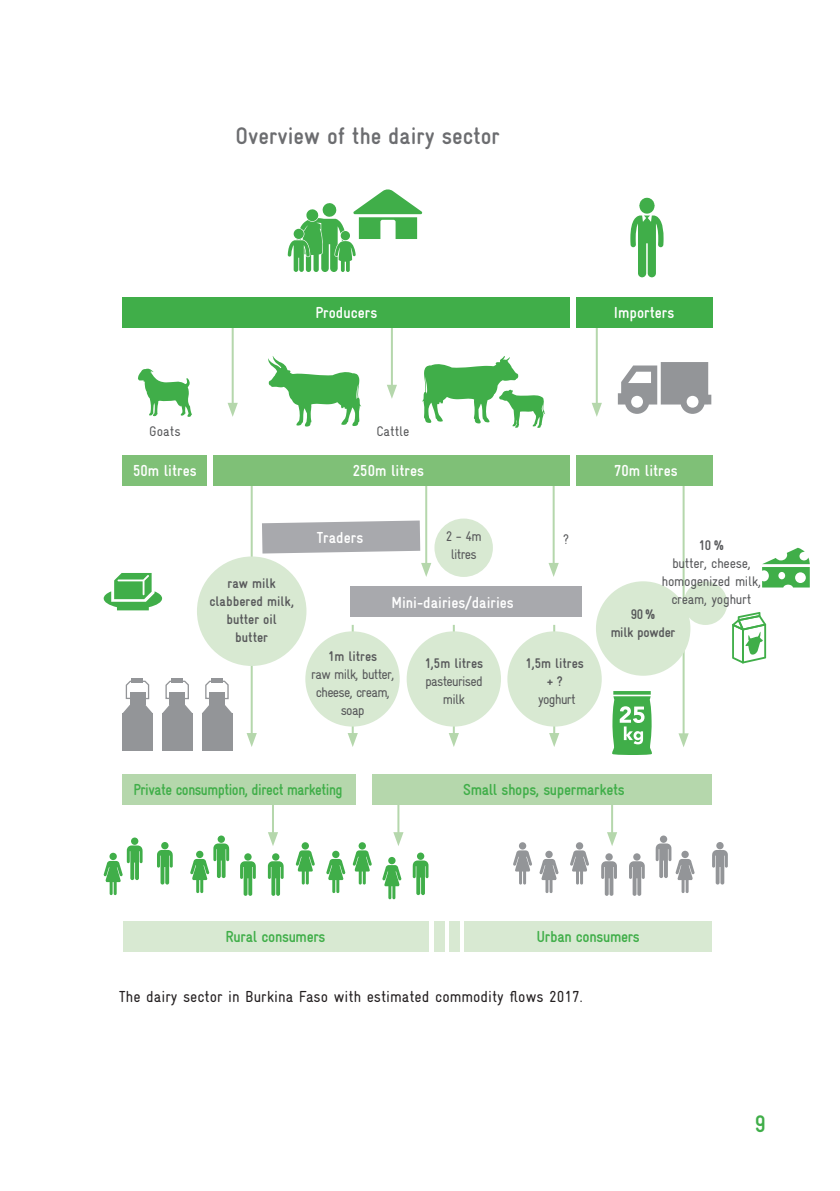
<style>
.page{position:relative;width:840px;height:1191px;background:#fff}
.page>*{position:absolute;margin:0;border:0;box-sizing:border-box;transform-origin:0 0}
.t1{font:700 condensed 24px "Gravur";color:#6c6d70}
.t2{font:700 condensed 24px "Gravur";color:#40ae49}
.t3{font:700 condensed 16px "Gravur";color:#fff}
.t4{font:condensed 16px "Gravur";color:#231f20}
.t5{font:700 condensed 16px "Gravur";letter-spacing:-.02em;color:#40ae49}
.t6{font:700 condensed 16px "Gravur";letter-spacing:-.02em;color:#40ae49;scale:.95 1}
.t7{font:condensed 14px/18px "Gravur";letter-spacing:-.05em;color:#57585a;text-align:center}
.t8{font:700 condensed 14px/18px "Gravur";color:#57585a;text-align:center}
.t9{font:condensed 14px/18px "Gravur";letter-spacing:-.02em;color:#57585a;text-align:center}
.t10{font:700 condensed 14px "Gravur";letter-spacing:-.02em;color:#57585a}
</style>
<div class="page">
<hr style="left:351px;top:625px;width:2px;height:111px;background:#b5d7ac">
<svg style="left:347px;top:733px;width:10px;height:14px"></svg>
<hr style="left:452px;top:625px;width:2px;height:111px;background:#b5d7ac">
<svg style="left:449px;top:733px;width:9px;height:14px"></svg>
<hr style="left:553px;top:625px;width:2px;height:111px;background:#b5d7ac">
<svg style="left:549px;top:733px;width:10px;height:14px"></svg>
<hr style="left:682px;top:475px;width:2px;height:261px;background:#b5d7ac">
<svg style="left:678px;top:733px;width:10px;height:14px"></svg>
<hr style="left:250px;top:470px;width:2px;height:266px;background:#b5d7ac">
<svg style="left:246px;top:733px;width:11px;height:14px"></svg>
<hr style="left:425px;top:482px;width:2px;height:84px;background:#b5d7ac">
<svg style="left:421px;top:563px;width:10px;height:14px"></svg>
<hr style="left:552px;top:475px;width:2px;height:91px;background:#b5d7ac">
<svg style="left:548px;top:563px;width:10px;height:14px"></svg>
<hr style="left:595px;top:317px;width:2px;height:89px;background:#b5d7ac">
<svg style="left:592px;top:403px;width:9px;height:14px"></svg>
<hr style="left:231px;top:317px;width:2px;height:89px;background:#b5d7ac">
<svg style="left:227px;top:403px;width:11px;height:14px"></svg>
<hr style="left:390px;top:317px;width:2px;height:71px;background:#b5d7ac">
<svg style="left:387px;top:385px;width:10px;height:14px"></svg>
<div style="left:122px;top:297px;width:447px;height:31px;background:#40ae49"></div>
<div style="left:122px;top:455px;width:85px;height:30px;background:#7fc077"></div>
<div style="left:213px;top:455px;width:357px;height:30px;background:#7fc077"></div>
<div style="left:575px;top:297px;width:136px;height:31px;background:#40ae49"></div>
<div style="left:575px;top:455px;width:136px;height:30px;background:#7fc077"></div>
<svg style="left:262px;top:520px;width:158px;height:33px;background:#afb0b4"></svg>
<div style="left:350px;top:586px;width:231px;height:31px;background:#a8a9ad"></div>
<div style="left:197px;top:556px;width:109px;height:110px;background:#d8e9d2;border-radius:50%"></div>
<div style="left:595px;top:581px;width:95px;height:94px;background:#d8e9d2;border-radius:50%"></div>
<div style="left:434px;top:518px;width:58px;height:59px;background:#d8e9d2;border-radius:50%"></div>
<div style="left:305px;top:631px;width:94px;height:95px;background:#d8e9d2;border-radius:50%"></div>
<div style="left:406px;top:631px;width:94px;height:95px;background:#d8e9d2;border-radius:50%"></div>
<div style="left:507px;top:631px;width:94px;height:95px;background:#d8e9d2;border-radius:50%"></div>
<div style="left:122px;top:774px;width:233px;height:30px;background:#b5d7ac"></div>
<div style="left:122px;top:921px;width:306px;height:30px;background:#d8e9d2"></div>
<div style="left:464px;top:921px;width:247px;height:30px;background:#d8e9d2"></div>
<div style="left:433px;top:921px;width:11px;height:30px;background:#d8e9d2"></div>
<div style="left:448px;top:921px;width:11px;height:30px;background:#d8e9d2"></div>
<div style="left:371px;top:774px;width:340px;height:30px;background:#b5d7ac"></div>
<hr style="left:272px;top:793px;width:2px;height:42px;background:#b5d7ac">
<svg style="left:268px;top:832px;width:10px;height:14px"></svg>
<hr style="left:397px;top:804px;width:2px;height:31px;background:#b5d7ac">
<svg style="left:393px;top:832px;width:10px;height:14px"></svg>
<hr style="left:610px;top:804px;width:2px;height:31px;background:#b5d7ac">
<svg style="left:607px;top:832px;width:10px;height:14px"></svg>
<svg style="left:138px;top:368px;width:54px;height:49px"></svg>
<svg style="left:630px;top:198px;width:33px;height:79px"></svg>
<svg style="left:268px;top:356px;width:93px;height:70px"></svg>
<svg style="left:422px;top:356px;width:123px;height:72px"></svg>
<div style="left:122px;top:713px;width:31px;height:38px;background:#939598"></div>
<svg style="left:123px;top:680px;width:30px;height:33px"></svg>
<div style="left:132px;top:678px;width:11px;height:5px;background:#939598"></div>
<div style="left:162px;top:713px;width:30px;height:38px;background:#939598"></div>
<svg style="left:162px;top:680px;width:30px;height:33px"></svg>
<div style="left:171px;top:678px;width:11px;height:5px;background:#939598"></div>
<div style="left:202px;top:713px;width:30px;height:38px;background:#939598"></div>
<svg style="left:202px;top:680px;width:30px;height:33px"></svg>
<div style="left:211px;top:678px;width:11px;height:5px;background:#939598"></div>
<svg style="left:762px;top:548px;width:47px;height:39px"></svg>
<svg style="left:104px;top:573px;width:58px;height:37px"></svg>
<svg style="left:732px;top:612px;width:33px;height:51px"></svg>
<svg style="left:157px;top:850px;width:16px;height:34px"></svg>
<div style="left:161px;top:842px;width:7px;height:7px;background:#40ae49;border-radius:50%"></div>
<svg style="left:190px;top:843px;width:39px;height:50px"></svg>
<svg style="left:217px;top:835px;width:8px;height:8px"></svg>
<svg style="left:240px;top:861px;width:16px;height:35px"></svg>
<div style="left:244px;top:853px;width:7px;height:7px;background:#40ae49;border-radius:50%"></div>
<svg style="left:268px;top:861px;width:15px;height:35px"></svg>
<div style="left:272px;top:853px;width:7px;height:7px;background:#40ae49;border-radius:50%"></div>
<div style="left:301px;top:842px;width:8px;height:7px;background:#40ae49;border-radius:50%"></div>
<svg style="left:295px;top:850px;width:20px;height:34px"></svg>
<div style="left:332px;top:850px;width:7px;height:8px;background:#40ae49;border-radius:50%"></div>
<svg style="left:326px;top:859px;width:19px;height:34px"></svg>
<div style="left:358px;top:842px;width:8px;height:7px;background:#40ae49;border-radius:50%"></div>
<svg style="left:352px;top:850px;width:20px;height:34px"></svg>
<svg style="left:712px;top:850px;width:15px;height:34px"></svg>
<div style="left:716px;top:842px;width:7px;height:7px;background:#939598;border-radius:50%"></div>
<svg style="left:655px;top:843px;width:39px;height:50px"></svg>
<svg style="left:659px;top:835px;width:7px;height:8px"></svg>
<svg style="left:629px;top:861px;width:15px;height:35px"></svg>
<div style="left:633px;top:853px;width:7px;height:7px;background:#939598;border-radius:50%"></div>
<svg style="left:601px;top:861px;width:15px;height:35px"></svg>
<div style="left:605px;top:853px;width:7px;height:7px;background:#939598;border-radius:50%"></div>
<div style="left:575px;top:842px;width:8px;height:7px;background:#939598;border-radius:50%"></div>
<svg style="left:570px;top:850px;width:19px;height:34px"></svg>
<div style="left:545px;top:850px;width:7px;height:8px;background:#939598;border-radius:50%"></div>
<svg style="left:539px;top:859px;width:19px;height:34px"></svg>
<div style="left:518px;top:842px;width:8px;height:7px;background:#939598;border-radius:50%"></div>
<svg style="left:513px;top:850px;width:19px;height:34px"></svg>
<svg style="left:287px;top:189px;width:135px;height:83px"></svg>
<svg style="left:617px;top:362px;width:94px;height:52px"></svg>
<svg style="left:412px;top:860px;width:16px;height:35px"></svg>
<svg style="left:416px;top:852px;width:8px;height:8px"></svg>
<div style="left:388px;top:857px;width:7px;height:7px;background:#40ae49;border-radius:50%"></div>
<svg style="left:382px;top:865px;width:19px;height:34px"></svg>
<svg style="left:103px;top:845px;width:39px;height:50px"></svg>
<div style="left:131px;top:837px;width:7px;height:8px;background:#40ae49;border-radius:50%"></div>
<svg style="left:612px;top:691px;width:40px;height:64px"></svg>
<div style="left:683px;top:581px;width:43px;height:44px;background:#d8e9d2;border-radius:50%"></div>
<p class="t1" style="left:235px;top:122px;width:266px">Overview of the dairy sector</p>
<p class="t3" style="left:315px;top:304px;width:63px">Producers</p>
<p class="t3" style="left:613px;top:304px;width:62px">Importers</p>
<p class="t7" style="left:149px;top:422px;width:33px">Goats</p>
<p class="t7" style="left:376px;top:422px;width:35px">Cattle</p>
<p class="t3" style="left:133px;top:462px;width:65px">50m litres</p>
<p class="t3" style="left:353px;top:462px;width:73px">250m litres</p>
<p class="t8" style="left:227px;top:574px;width:50px">raw milk</p>
<p class="t8" style="left:209px;top:592px;width:86px">clabbered milk, butter oil</p>
<p class="t8" style="left:235px;top:628px;width:34px">butter</p>
<p class="t3" style="left:316px;top:529px;width:48px">Traders</p>
<p class="t7" style="left:445px;top:527px;width:37px">2 - 4m</p>
<p class="t7" style="left:450px;top:545px;width:27px">litres</p>
<p class="t3" style="left:391px;top:593px;width:124px">Mini-dairies/dairies</p>
<p class="t7" style="left:563px;top:530px;width:7px">?</p>
<p class="t8" style="left:328px;top:647px;width:51px">1m litres</p>
<p class="t7" style="left:311px;top:665px;width:84px">raw milk, butter, cheese, cream,</p>
<p class="t7" style="left:340px;top:701px;width:26px">soap</p>
<p class="t8" style="left:424px;top:654px;width:60px">1,5m litres</p>
<p class="t7" style="left:425px;top:672px;width:59px">pasteurised</p>
<p class="t7" style="left:442px;top:690px;width:24px">milk</p>
<p class="t8" style="left:525px;top:654px;width:60px">1,5m litres</p>
<p class="t8" style="left:546px;top:672px;width:18px">+ ?</p>
<p class="t7" style="left:538px;top:690px;width:39px">yoghurt</p>
<p class="t3" style="left:613px;top:462px;width:65px">70m litres</p>
<p class="t8" style="left:698px;top:536px;width:27px">10%</p>
<p class="t9" style="left:661px;top:554px;width:101px">butter, cheese, homogenized milk, cream, yoghurt</p>
<p class="t8" style="left:630px;top:605px;width:26px">90%</p>
<p class="t10" style="left:610px;top:624px;width:66px">milk powder</p>
<p class="t6" style="left:133px;top:780px;width:222px">Private consumption, direct marketing</p>
<p class="t5" style="left:463px;top:780px;width:163px">Small shops, supermarkets</p>
<p class="t5" style="left:225px;top:927px;width:101px">Rural consumers</p>
<p class="t5" style="left:536px;top:927px;width:105px">Urban consumers</p>
<p class="t4" style="left:119px;top:987px;width:464px">The dairy sector in Burkina Faso with estimated commodity flows 2017.</p>
<p class="t2" style="left:754px;top:1110px;width:13px">9</p>
</div>
